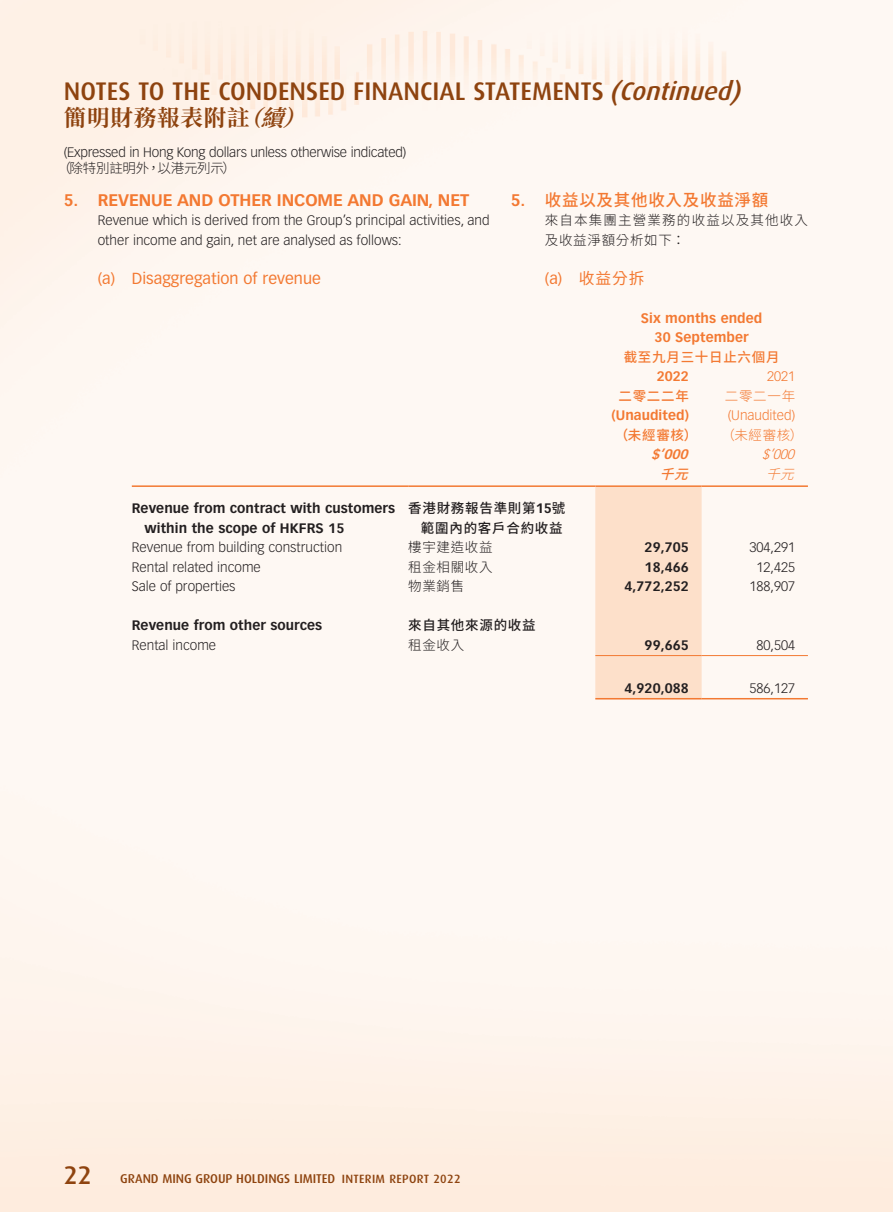
<style>
.page{position:relative;width:893px;height:1212px;background:#fff}
.page>*{position:absolute;margin:0;border:0;box-sizing:border-box;transform-origin:0 0}
.t1{font:500 25.5px "Dax";color:#8e430f}
.t2{font:700 22.5px "Source Han Serif TC";letter-spacing:.035em;color:#8e430f}
.Heading_1{font:700 16.5px "Vectora LT Std";letter-spacing:-.005em;color:#f37932}
.C_Heading_1{font:500 16.5px "Source Han Sans TC";letter-spacing:.045em;color:#f37932}
.Heading_2{font:15.75px "Vectora LT Std";letter-spacing:.005em;color:#f37932}
.C_Heading_2{font:15.75px "Source Han Sans TC";color:#f37932}
.Body_Text{font:300 13.5px/19.5px "Vectora LT Std";color:#231f20}
.Body_Text-2{font:700 13.5px/19.5px "Vectora LT Std";letter-spacing:.005em;color:#231f20}
.Body_Text-3{font:700 13.5px "Vectora LT Std";letter-spacing:.005em;color:#f37932}
.Body_Text-4{font:500 13.5px/19.5px "Source Han Sans TC";letter-spacing:.055em;color:#231f20;text-align:right}
.C_Body_Text{font:300 13.5px/19.5px "Source Han Sans TC";letter-spacing:.07em;color:#231f20}
.Body_Text-5{font:500 13.5px "Source Han Sans TC";letter-spacing:.055em;color:#f37932}
.Body_Text-6{font:300 13.5px "Source Han Sans TC";letter-spacing:.05em;color:#231f20}
.Body_Text-7{font:300 13.5px "Vectora LT Std";color:#f37932}
.C_Body_Text-2{font:300 13.5px "Source Han Sans TC";letter-spacing:-.02em;color:#231f20}
.Body_Text-8{font:300 13.5px "Source Han Sans TC";letter-spacing:.05em;color:#f37932}
.Body_Text-9{font:italic 700 13.5px "Vectora LT Std";color:#f37932}
.Body_Text-10{font:italic 300 13.5px "Vectora LT Std";color:#f37932}
.Body_Text-11{font:italic 500 13.5px "Source Han Sans TC";color:#f37932}
.Body_Text-12{font:italic 300 13.5px "Source Han Sans TC";color:#f37932}
.t3{font:500 12.75px "Dax";letter-spacing:-.005em;color:#8e430f}
.s1{font-style:italic}
.s2{font-family:"Vectora LT Std";font-weight:700}
.s3{font-family:"Vectora LT Std"}
.s4{font-size:25.5px}
.s5{font-size:12px}
</style>
<div class="page">
<div style="left:595px;top:487px;width:107px;height:211px;background:#fde0ca"></div>
<hr style="left:132px;top:485px;width:276px;height:2px;background:#f37932">
<hr style="left:408px;top:485px;width:187px;height:2px;background:#f37932">
<hr style="left:595px;top:485px;width:107px;height:2px;background:#f37932">
<hr style="left:702px;top:485px;width:106px;height:2px;background:#f37932">
<hr style="left:595px;top:655px;width:107px;height:1px;background:#f37932">
<hr style="left:702px;top:655px;width:106px;height:1px;background:#f37932">
<hr style="left:595px;top:698px;width:107px;height:1px;background:#f37932">
<hr style="left:702px;top:698px;width:106px;height:1px;background:#f37932">
<h1 class="t1" style="left:64px;top:77px;width:685px">NOTES TO THE CONDENSED FINANCIAL STATEMENTS <span class="s1">(Continued)</span></h1>
<h2 class="t2" style="left:64px;top:105px;width:260px">簡明財務報表附註<span class="s1">（續）</span></h2>
<p class="Body_Text" style="left:64px;top:143px;width:344px">(Expressed in Hong Kong dollars unless otherwise indicated)</p>
<p class="C_Body_Text-2" style="left:58px;top:161px;width:180px">（除特別註明外，以港元列示）</p>
<p class="C_Heading_1" style="left:511px;top:191px;width:259px"><span class="s2">5.</span> 收益以及其他收入及收益淨額</p>
<p class="C_Body_Text" style="left:545px;top:211px;width:264px">來自本集團主營業務的收益以及其他收入及收益淨額分析如下：</p>
<p class="C_Heading_2" style="left:545px;top:269px;width:101px"><span class="s3">(a)</span> 收益分拆</p>
<p class="Heading_1" style="left:64px;top:190px;width:407px">5. REVENUE AND OTHER INCOME AND GAIN, NET</p>
<p class="Body_Text" style="left:98px;top:211px;width:393px">Revenue which is derived from the Group’s principal activities, and other income and gain, net are analysed as follows:</p>
<p class="Heading_2" style="left:98px;top:269px;width:225px">(a) Disaggregation of revenue</p>
<p class="Body_Text-3" style="left:641px;top:310px;width:123px">Six months ended</p>
<p class="Body_Text-3" style="left:655px;top:329px;width:96px">30 September</p>
<p class="Body_Text-5" style="left:624px;top:349px;width:157px">截至九月三十日止六個月</p>
<p class="Body_Text-3" style="left:657px;top:368px;width:34px">2022</p>
<p class="Body_Text-7" style="left:767px;top:369px;width:30px">2021</p>
<p class="Body_Text-5" style="left:618px;top:388px;width:72px">二零二二年</p>
<p class="Body_Text-8" style="left:725px;top:388px;width:72px">二零二一年</p>
<p class="Body_Text-3" style="left:611px;top:407px;width:79px">(Unaudited)</p>
<p class="Body_Text-7" style="left:728px;top:408px;width:69px">(Unaudited)</p>
<p class="Body_Text-5" style="left:615px;top:427px;width:84px">（未經審核）</p>
<p class="Body_Text-8" style="left:721px;top:427px;width:84px">（未經審核）</p>
<p class="Body_Text-9" style="left:651px;top:446px;width:42px">$’000</p>
<p class="Body_Text-10" style="left:762px;top:447px;width:37px">$’000</p>
<p class="Body_Text-11" style="left:660px;top:466px;width:40px">千元</p>
<p class="Body_Text-12" style="left:766px;top:466px;width:40px">千元</p>
<p class="Body_Text-2" style="left:145px;top:499px;width:252px;text-indent:-13px">Revenue from contract with customers within the scope of HKFRS 15</p>
<p class="Body_Text-4" style="left:408px;top:499px;width:159px">香港財務報告準則第<span class="s2">15</span>號範圍內的客戶合約收益</p>
<p class="Body_Text" style="left:132px;top:538px;width:212px">Revenue from building construction</p>
<p class="Body_Text-6" style="left:408px;top:540px;width:86px">樓宇建造收益</p>
<p class="Body_Text-2" style="left:645px;top:538px;width:46px">29,705</p>
<p class="Body_Text" style="left:749px;top:538px;width:47px">304,291</p>
<p class="Body_Text" style="left:132px;top:557px;width:131px">Rental related income</p>
<p class="Body_Text-6" style="left:408px;top:559px;width:86px">租金相關收入</p>
<p class="Body_Text-2" style="left:645px;top:557px;width:46px">18,466</p>
<p class="Body_Text" style="left:756px;top:557px;width:40px">12,425</p>
<p class="Body_Text" style="left:132px;top:577px;width:105px">Sale of properties</p>
<p class="Body_Text-6" style="left:408px;top:579px;width:58px">物業銷售</p>
<p class="Body_Text-2" style="left:624px;top:577px;width:66px">4,772,252</p>
<p class="Body_Text" style="left:749px;top:577px;width:47px">188,907</p>
<p class="Body_Text-2" style="left:132px;top:616px;width:192px">Revenue from other sources</p>
<p class="Body_Text-4" style="left:408px;top:616px;width:129px">來自其他來源的收益</p>
<p class="Body_Text" style="left:132px;top:635px;width:86px">Rental income</p>
<p class="Body_Text-6" style="left:408px;top:637px;width:58px">租金收入</p>
<p class="Body_Text-2" style="left:645px;top:635px;width:46px">99,665</p>
<p class="Body_Text" style="left:756px;top:635px;width:40px">80,504</p>
<p class="Body_Text-2" style="left:624px;top:679px;width:66px">4,920,088</p>
<p class="Body_Text" style="left:749px;top:679px;width:47px">586,127</p>
<p class="t3" style="left:64px;top:1171px;width:398px"><span class="s4">22</span> GRAND MING GROUP HOLDINGS LIMITED <span class="s5">INTERIM REPORT 2022</span></p>
</div>
